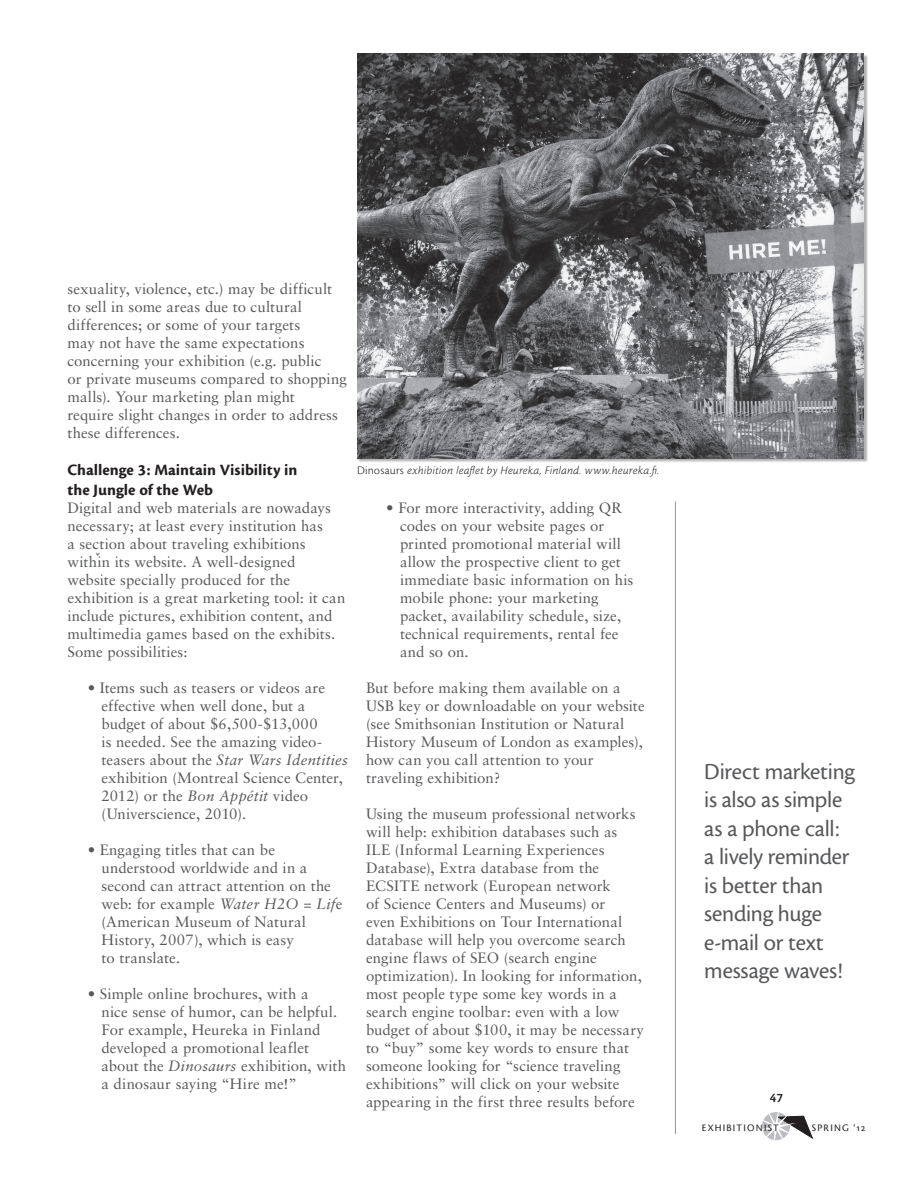
<style>
.page{position:relative;width:918px;height:1188px;background:#fff}
.page>*{position:absolute;margin:0;border:0;box-sizing:border-box;transform-origin:0 0}
.t1{font:24px/28.5px "Cronos MM 408 16";letter-spacing:-.01em;color:#57585a}
.t2{font:16.5px "Cronos MM 700 11";color:#231f20}
.t3{font:16.5px "Cronos MM It 408 11";color:#57585a}
.t4{font:15px/18px "Sabon";letter-spacing:.005em;color:#57585a}
.t5{font:italic 15px "Sabon";letter-spacing:.01em;color:#57585a}
.t6{font:13.5px "Cronos MM 574 9";color:#231f20}
.t7{font:12px "Cronos MM It 250 8";letter-spacing:.02em;color:#231f20}
.t8{font:10.35px "Cronos MM SC 408 9";letter-spacing:.12em;color:#231f20}
.s1{font-style:normal}
.s2{font-style:italic}
.s3{font-family:"Cronos MM 250 8"}
</style>
<div class="page">
<svg style="left:762px;top:1112px;width:51px;height:29px"></svg>
<hr style="left:675px;top:501px;width:1px;height:633px;background:#939598">
<img style="left:357px;top:54px;width:507px;height:405px">
<p class="t4" style="left:68px;top:279px;width:266px">sexuality, violence, etc.) may be difficult to sell in some areas due to cultural differences; or some of your targets<br>may not have the same expectations concerning your exhibition (e.g. public</p>
<p class="t4" style="left:68px;top:369px;width:281px">or private museums compared to shopping malls). Your marketing plan might</p>
<p class="t4" style="left:68px;top:405px;width:272px">require slight changes in order to address these differences.</p>
<p class="t2" style="left:68px;top:461px;width:231px">Challenge 3: Maintain Visibility in</p>
<p class="t2" style="left:68px;top:481px;width:147px">the Jungle of the Web</p>
<p class="t4" style="left:68px;top:498px;width:279px">Digital and web materials are nowadays necessary; at least every institution has<br>a section about traveling exhibitions within its website. A well-designed website specially produced for the exhibition is a great marketing tool: it can include pictures, exhibition content, and multimedia games based on the exhibits.<br>Some possibilities:</p>
<p class="t4" style="left:88px;top:678px;width:239px">• Items such as teasers or videos are</p>
<p class="t4" style="left:102px;top:696px;width:205px">effective when well done, but a</p>
<p class="t4" style="left:102px;top:714px;width:218px">budget of about $6,500-$13,000</p>
<p class="t4" style="left:102px;top:732px;width:222px">is needed. See the amazing video-</p>
<p class="t5" style="left:101px;top:751px;width:248px"><span class="s1">teasers about the</span> Star Wars Identities</p>
<p class="t4" style="left:102px;top:768px;width:243px">exhibition (Montreal Science Center,</p>
<p class="t4" style="left:102px;top:786px;width:208px">2012) or the <span class="s2">Bon Appétit</span> video</p>
<p class="t4" style="left:102px;top:804px;width:146px">(Universcience, 2010).</p>
<p class="t4" style="left:88px;top:840px;width:189px">• Engaging titles that can be</p>
<p class="t4" style="left:102px;top:858px;width:207px">understood worldwide and in a</p>
<p class="t4" style="left:102px;top:876px;width:231px">second can attract attention on the</p>
<p class="t4" style="left:102px;top:894px;width:243px">web: for example <span class="s2">Water H2O = Lif</span>e</p>
<p class="t4" style="left:102px;top:912px;width:206px">(American Museum of Natural</p>
<p class="t4" style="left:102px;top:930px;width:194px">History, 2007), which is easy</p>
<p class="t4" style="left:102px;top:948px;width:80px">to translate.</p>
<p class="t4" style="left:88px;top:984px;width:222px">• Simple online brochures, with a</p>
<p class="t4" style="left:102px;top:1002px;width:237px">nice sense of humor, can be helpful.</p>
<p class="t4" style="left:102px;top:1020px;width:220px">For example, Heureka in Finland</p>
<p class="t4" style="left:102px;top:1038px;width:209px">developed a promotional leaflet</p>
<p class="t4" style="left:102px;top:1056px;width:246px">about the <span class="s2">Dinosaurs</span> exhibition, with</p>
<p class="t4" style="left:102px;top:1074px;width:197px">a dinosaur saying “Hire me!”</p>
<p class="t3" style="left:94px;top:550px;width:8px">ˇ</p>
<p class="t7" style="left:357px;top:464px;width:304px"><span class="s3">Dinosaurs</span> exhibition leaflet by Heureka, Finland. www.heureka.fi.</p>
<p class="t4" style="left:386px;top:499px;width:238px">• For more interactivity, adding QR</p>
<p class="t4" style="left:400px;top:517px;width:206px">codes on your website pages or</p>
<p class="t4" style="left:400px;top:535px;width:223px">printed promotional material will</p>
<p class="t4" style="left:400px;top:553px;width:222px">allow the prospective client to get</p>
<p class="t4" style="left:400px;top:571px;width:235px">immediate basic information on his</p>
<p class="t4" style="left:400px;top:589px;width:200px">mobile phone: your marketing</p>
<p class="t4" style="left:400px;top:607px;width:223px">packet, availability schedule, size,</p>
<p class="t4" style="left:400px;top:625px;width:220px">technical requirements, rental fee</p>
<p class="t4" style="left:400px;top:643px;width:70px">and so on.</p>
<p class="t4" style="left:366px;top:679px;width:280px">But before making them available on a USB key or downloadable on your website (see Smithsonian Institution or Natural History Museum of London as examples), how can you call attention to your traveling exhibition?</p>
<p class="t4" style="left:366px;top:805px;width:280px">Using the museum professional networks will help: exhibition databases such as ILE (Informal Learning Experiences Database), Extra database from the ECSITE network (European network<br>of Science Centers and Museums) or<br>even Exhibitions on Tour International database will help you overcome search engine flaws of SEO (search engine optimization). In looking for information, most people type some key words in a search engine toolbar: even with a low budget of about $100, it may be necessary to “buy” some key words to ensure that someone looking for “science traveling exhibitions” will click on your website appearing in the first three results before</p>
<p class="t1" style="left:704px;top:757px;width:152px">Direct marketing is also as simple as a phone call: a lively reminder is better than sending huge e-mail or text message waves!</p>
<p class="t6" style="left:770px;top:1090px;width:15px">47</p>
<p class="t8" style="left:702px;top:1123px;width:79px">EXHIBITIONIST</p>
<p class="t8" style="left:812px;top:1123px;width:55px">SPRING ‘12</p>
</div>
